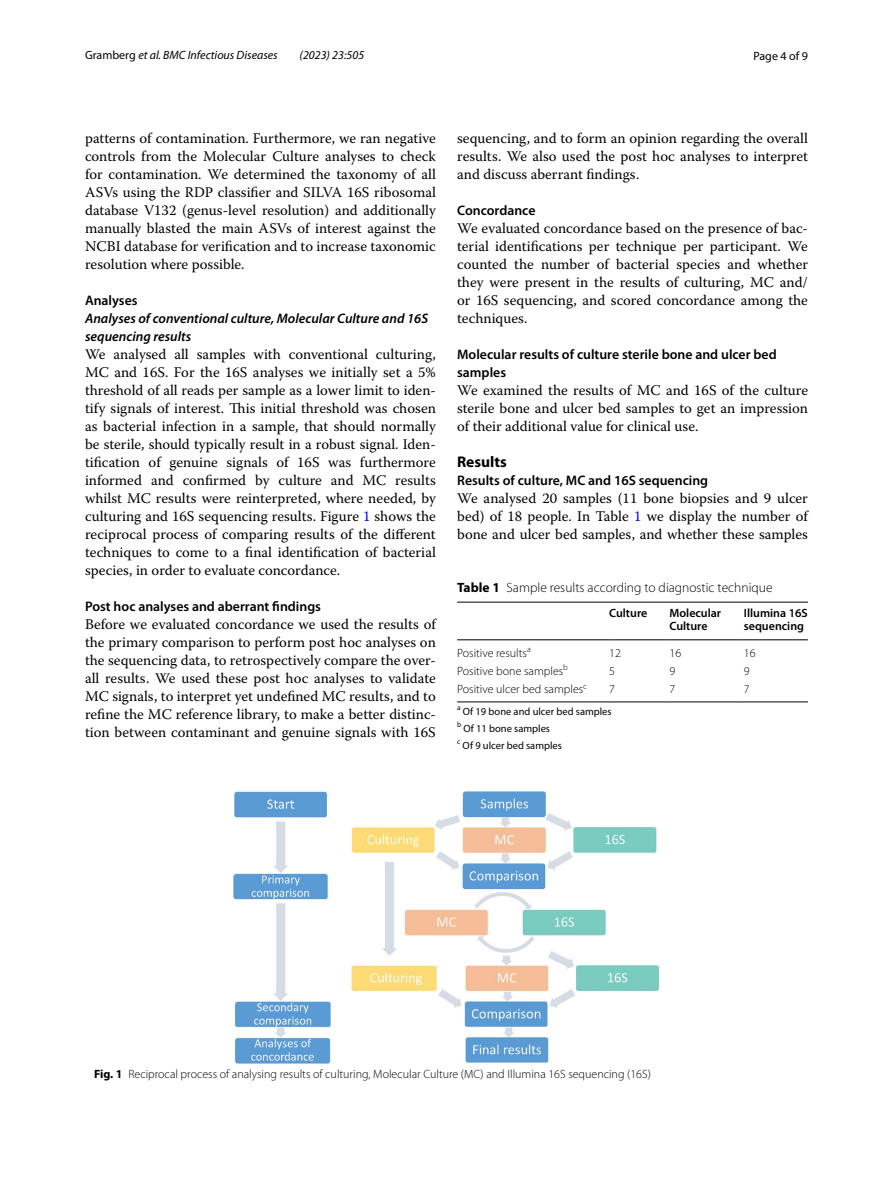
<style>
.page{position:relative;width:893px;height:1187px;background:#fff}
.page>*{position:absolute;margin:0;border:0;box-sizing:border-box;transform-origin:0 0}
.t1{font:700 15.45px "Myriad Pro";color:#000}
.t2{font:14.7px/18px "Warnock Pro";color:#000;text-align:justify}
.t3{font:600 13.8px/18px "Myriad Pro";color:#000}
.t4{font:italic 600 13.8px/18px "Myriad Pro";color:#000}
.t5{font:300 13.5px "Myriad Pro";color:#000}
.t6{font:300 12px "Myriad Pro";color:#000}
.t7{font:italic 12px "Myriad Pro";color:#000}
.t8{font:600 12px/13.5px "Myriad Pro";color:#000}
.t9{font:12px "Myriad Pro";color:#000}
.t10{font:10.5px/17px "Myriad Pro";color:#000}
.s1{font-style:normal}
.s2{color:#00f}
.s3{font-weight:700}
</style>
<div class="page">
<img style="left:234px;top:791px;width:425px;height:272px">
<hr style="left:457px;top:602px;width:152px;height:1px;background:#000">
<hr style="left:457px;top:639px;width:152px;height:1px;background:#000">
<hr style="left:609px;top:602px;width:60px;height:1px;background:#000">
<hr style="left:609px;top:639px;width:60px;height:1px;background:#000">
<hr style="left:669px;top:602px;width:75px;height:1px;background:#000">
<hr style="left:669px;top:639px;width:75px;height:1px;background:#000">
<hr style="left:744px;top:602px;width:64px;height:1px;background:#000">
<hr style="left:744px;top:639px;width:64px;height:1px;background:#000">
<hr style="left:457px;top:701px;width:152px;height:1px;background:#000">
<hr style="left:609px;top:701px;width:60px;height:1px;background:#000">
<hr style="left:669px;top:701px;width:75px;height:1px;background:#000">
<hr style="left:744px;top:701px;width:64px;height:1px;background:#000">
<p class="t7" style="left:85px;top:48px;width:194px"><span class="s1">Gramberg</span> et al. BMC Infectious Diseases</p>
<p class="t7" style="left:300px;top:48px;width:66px">(2023) 23:505</p>
<p class="t9" style="left:753px;top:48px;width:56px">Page 4 of 9</p>
<p class="t2" style="left:85px;top:128px;width:352px">patterns of contamination. Furthermore, we ran negative controls from the Molecular Culture analyses to check for contamination. We determined the taxonomy of all ASVs using the RDP classifier and SILVA 16S ribosomal database V132 (genus-level resolution) and additionally manually blasted the main ASVs of interest against the NCBI database for verification and to increase taxonomic resolution where possible.</p>
<p class="t3" style="left:85px;top:291px;width:54px">Analyses</p>
<p class="t4" style="left:85px;top:309px;width:345px">Analyses of conventional culture, Molecular Culture and 16S sequencing results</p>
<p class="t2" style="left:85px;top:344px;width:352px">We analysed all samples with conventional culturing, MC and 16S. For the 16S analyses we initially set a 5% threshold of all reads per sample as a lower limit to iden&shy;tify signals of interest. This initial threshold was chosen as bacterial infection in a sample, that should normally be sterile, should typically result in a robust signal. Iden&shy;tification of genuine signals of 16S was furthermore informed and confirmed by culture and MC results whilst MC results were reinterpreted, where needed, by culturing and 16S sequencing results. Figure <span class="s2">1</span> shows the reciprocal process of comparing results of the different techniques to come to a final identification of bacterial species, in order to evaluate concordance.</p>
<p class="t3" style="left:85px;top:597px;width:237px">Post hoc analyses and aberrant findings</p>
<p class="t2" style="left:85px;top:614px;width:352px">Before we evaluated concordance we used the results of the primary comparison to perform post hoc analyses on the sequencing data, to retrospectively compare the over&shy;all results. We used these post hoc analyses to validate MC signals, to interpret yet undefined MC results, and to refine the MC reference library, to make a better distinc&shy;tion between contaminant and genuine signals with 16S</p>
<p class="t2" style="left:457px;top:128px;width:352px">sequencing, and to form an opinion regarding the overall results. We also used the post hoc analyses to interpret and discuss aberrant findings.</p>
<p class="t3" style="left:457px;top:201px;width:80px">Concordance</p>
<p class="t2" style="left:457px;top:218px;width:352px">We evaluated concordance based on the presence of bac&shy;terial identifications per technique per participant. We counted the number of bacterial species and whether they were present in the results of culturing, MC and/ or 16S sequencing, and scored concordance among the techniques.</p>
<p class="t3" style="left:457px;top:345px;width:321px">Molecular results of culture sterile bone and ulcer bed samples</p>
<p class="t2" style="left:457px;top:380px;width:352px">We examined the results of MC and 16S of the culture sterile bone and ulcer bed samples to get an impression of their additional value for clinical use.</p>
<p class="t1" style="left:457px;top:451px;width:51px">Results</p>
<p class="t3" style="left:457px;top:471px;width:253px">Results of culture, MC and 16S sequencing</p>
<p class="t2" style="left:457px;top:488px;width:352px">We analysed 20 samples (11 bone biopsies and 9 ulcer bed) of 18 people. In Table <span class="s2">1</span> we display the number of bone and ulcer bed samples, and whether these samples</p>
<p class="t5" style="left:457px;top:580px;width:317px"><span class="s3">Table 1</span> Sample results according to diagnostic technique</p>
<p class="t8" style="left:609px;top:605px;width:40px">Culture</p>
<p class="t8" style="left:669px;top:605px;width:53px">Molecular<br>Culture</p>
<p class="t8" style="left:744px;top:605px;width:66px">Illumina 16S sequencing</p>
<p class="t6" style="left:457px;top:646px;width:75px">Positive results<sup>a</sup></p>
<p class="t6" style="left:609px;top:646px;width:13px">12</p>
<p class="t6" style="left:669px;top:646px;width:13px">16</p>
<p class="t6" style="left:744px;top:646px;width:13px">16</p>
<p class="t6" style="left:457px;top:664px;width:112px">Positive bone samples<sup>b</sup></p>
<p class="t6" style="left:609px;top:664px;width:7px">5</p>
<p class="t6" style="left:669px;top:664px;width:7px">9</p>
<p class="t6" style="left:744px;top:664px;width:7px">9</p>
<p class="t6" style="left:457px;top:682px;width:131px">Positive ulcer bed samples<sup>c</sup></p>
<p class="t6" style="left:609px;top:682px;width:7px">7</p>
<p class="t6" style="left:669px;top:682px;width:7px">7</p>
<p class="t6" style="left:744px;top:682px;width:7px">7</p>
<p class="t10" style="left:457px;top:702px;width:156px"><sup>a</sup> Of 19 bone and ulcer bed samples <sup>b</sup> Of 11 bone samples<br><sup>c</sup> Of 9 ulcer bed samples</p>
<p class="t6" style="left:94px;top:1067px;width:558px"><span class="s3">Fig. 1</span> Reciprocal process of analysing results of culturing, Molecular Culture (MC) and Illumina 16S sequencing (16S)</p>
</div>
